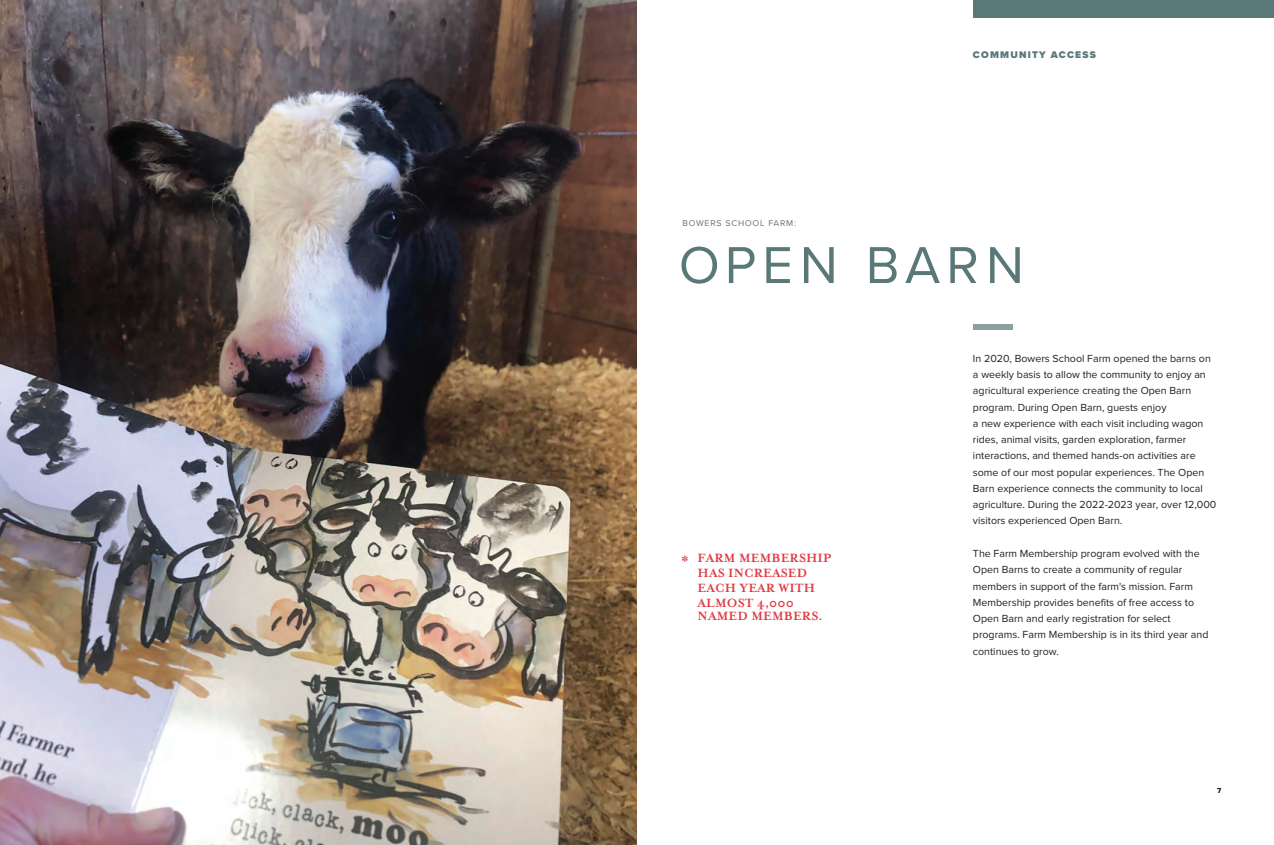
<style>
.page{position:relative;width:1274px;height:845px;background:#fff}
.page>*{position:absolute;margin:0;border:0;box-sizing:border-box;transform-origin:0 0}
.t1{font:53.75px "Proxima Nova";letter-spacing:.11em;color:#5b7878}
.t2{font:700 13.75px/15.1px "Mrs Eaves OT";letter-spacing:.005em;color:#df3c45}
.t3{font:10.62px/16.2px "Proxima Nova";color:#231f20}
.t4{font:900 10px "Proxima Nova";letter-spacing:.12em;color:#5b7878}
.t5{font:8.75px "Proxima Nova";letter-spacing:.09em;color:#776f66}
.t6{font:7.5px "Proxima Nova Extrabld";color:#231f20}
.s1{font-family:"Mrs Eaves All Small Caps OT";font-weight:400;font-size:18.75px;color:#df3844}
</style>
<div class="page">
<img style="left:0;top:0;width:636px;height:844px">
<div style="left:973px;top:0;width:300px;height:18px;background:#5b7878"></div>
<div style="left:973px;top:324px;width:39px;height:5px;background:#8ca0a0"></div>
<svg style="left:0;top:0;width:7px;height:6px"></svg>
<p class="t5" style="left:682px;top:216px;width:115px">BOWERS SCHOOL FARM:</p>
<p class="t4" style="left:973px;top:47px;width:124px">COMMUNITY ACCESS</p>
<h1 class="t1" style="left:678px;top:225px;width:347px">OPEN BARN</h1>
<p class="t2" style="left:697px;top:549px;width:135px;text-indent:-16px"><span class="s1">*</span> FARM MEMBERSHIP<br>HAS INCREASED<br>EACH YEAR WITH<br>ALMOST 4,000</p>
<p class="t2" style="left:697px;top:608px;width:127px">NAMED MEMBERS.</p>
<p class="t3" style="left:973px;top:350px;width:245px">In 2020, Bowers School Farm opened the barns on a weekly basis to allow the community to enjoy an agricultural experience creating the Open Barn program. During Open Barn, guests enjoy<br>a new experience with each visit including wagon rides, animal visits, garden exploration, farmer interactions, and themed hands-on activities are some of our most popular experiences. The Open Barn experience connects the community to local agriculture. During the 2022-2023 year, over 12,000 visitors experienced Open Barn.</p>
<p class="t3" style="left:973px;top:545px;width:237px">The Farm Membership program evolved with the Open Barns to create a community of regular members in support of the farm's mission. Farm Membership provides benefits of free access to Open Barn and early registration for select programs. Farm Membership is in its third year and continues to grow.</p>
<p class="t6" style="left:1217px;top:784px;width:6px">7</p>
</div>
